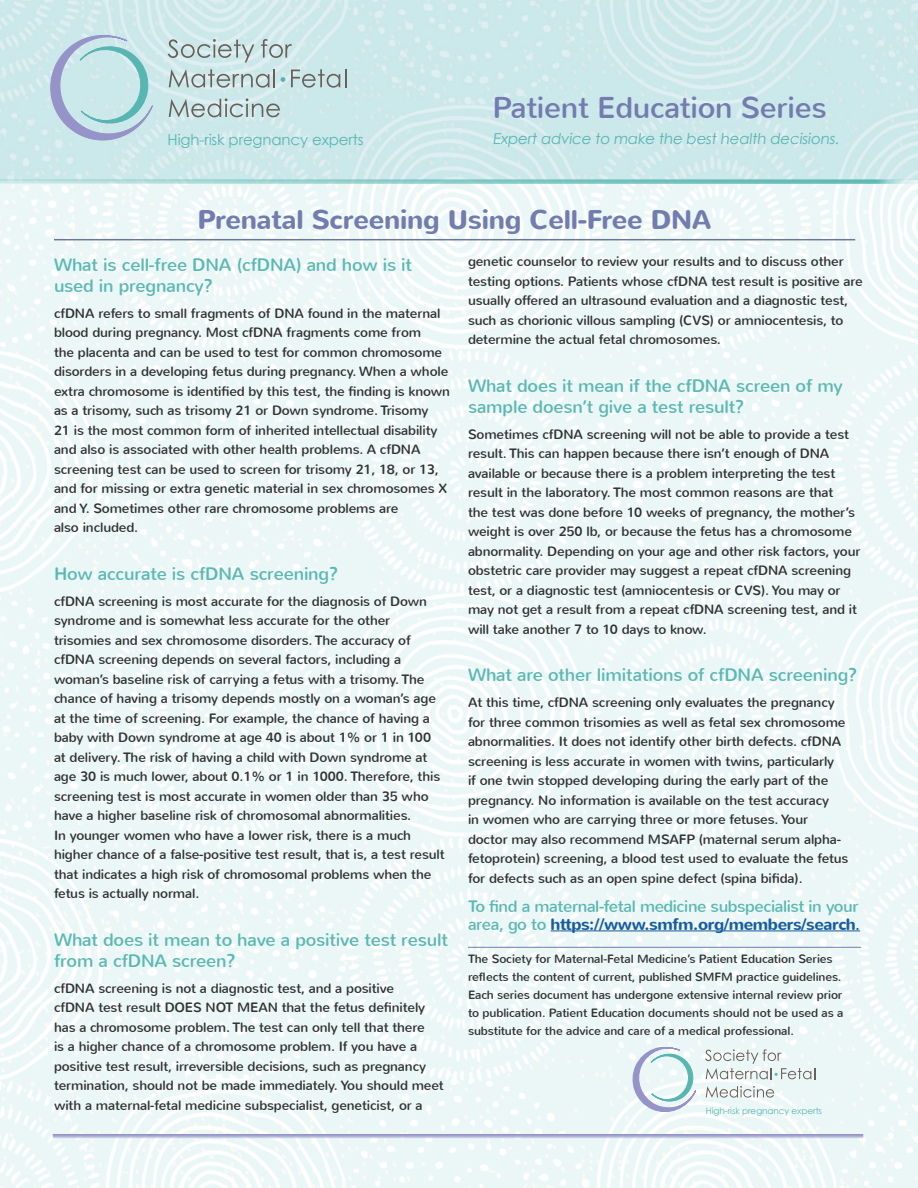
<style>
.page{position:relative;width:918px;height:1188px;background:#fff}
.page>*{position:absolute;margin:0;border:0;box-sizing:border-box;transform-origin:0 0}
.t1{font:30px "Nunito";letter-spacing:-.01em;color:#737cae}
.t2{font:700 27px "Nunito";letter-spacing:-.01em;color:#737cae}
.t3{font:18px/21px "Nunito";letter-spacing:-.01em;color:#5bb8b3}
.t4{font:16.5px/18px "Nunito";letter-spacing:-.025em;color:#5bb8b3}
.t5{font:15px "Century Gothic";letter-spacing:-.01em;color:#57b6b1}
.t6{font:13.5px/19.5px "Nunito";letter-spacing:-.01em;color:#313232}
.t7{font:12px/18px "Nunito";letter-spacing:-.01em;color:#313232}
.t8{font:8.85px "Century Gothic";letter-spacing:-.01em;color:#57b6b1}
.s1{font-weight:700;color:#175d9e}
.s2{color:#175d9e}
</style>
<div class="page">
<img style="left:0;top:0;width:918px;height:1188px">
<svg style="left:0;top:179px;width:918px;height:5px"></svg>
<svg style="left:168px;top:39px;width:86px;height:23px"></svg>
<svg style="left:261px;top:39px;width:31px;height:19px"></svg>
<svg style="left:169px;top:69px;width:106px;height:19px"></svg>
<svg style="left:281px;top:77px;width:4px;height:5px"></svg>
<svg style="left:291px;top:69px;width:56px;height:19px"></svg>
<svg style="left:169px;top:98px;width:111px;height:19px"></svg>
<svg style="left:50px;top:35px;width:103px;height:106px"></svg>
<svg style="left:53px;top:1134px;width:810px;height:4px"></svg>
<hr style="left:54px;top:239px;width:801px;height:1px;background:#6c7793">
<hr style="left:468px;top:947px;width:393px;height:1px;background:#737cae">
<svg style="left:705px;top:1049px;width:110px;height:30px"></svg>
<svg style="left:706px;top:1086px;width:68px;height:12px"></svg>
<svg style="left:633px;top:1047px;width:63px;height:65px"></svg>
<hr style="left:551px;top:931px;width:309px;height:1px;background:#175d9e">
<p class="t5" style="left:168px;top:130px;width:197px">High-risk pregnancy experts</p>
<h1 class="t1" style="left:492px;top:89px;width:336px">Patient Education Series</h1>
<p class="t5" style="left:492px;top:129px;width:350px">Expert advice to make the best health decisions.</p>
<h2 class="t2" style="left:197px;top:201px;width:516px">Prenatal Screening Using Cell-Free DNA</h2>
<h3 class="t3" style="left:54px;top:254px;width:360px">What is cell-free DNA (cfDNA) and how is it used in pregnancy?</h3>
<p class="t6" style="left:54px;top:304px;width:397px">cfDNA refers to small fragments of DNA found in the maternal blood during pregnancy. Most cfDNA fragments come from<br>the placenta and can be used to test for common chromosome disorders in a developing fetus during pregnancy. When a whole extra chromosome is identified by this test, the finding is known as a trisomy, such as trisomy 21 or Down syndrome. Trisomy<br>21 is the most common form of inherited intellectual disability and also is associated with other health problems. A cfDNA screening test can be used to screen for trisomy 21, 18, or 13, and for missing or extra genetic material in sex chromosomes X and Y. Sometimes other rare chromosome problems are<br>also included.</p>
<h3 class="t3" style="left:54px;top:563px;width:286px">How accurate is cfDNA screening?</h3>
<p class="t6" style="left:54px;top:592px;width:392px">cfDNA screening is most accurate for the diagnosis of Down syndrome and is somewhat less accurate for the other trisomies and sex chromosome disorders. The accuracy of cfDNA screening depends on several factors, including a woman’s baseline risk of carrying a fetus with a trisomy. The chance of having a trisomy depends mostly on a woman’s age at the time of screening. For example, the chance of having a baby with Down syndrome at age 40 is about 1% or 1 in 100 at delivery. The risk of having a child with Down syndrome at age 30 is much lower, about 0.1% or 1 in 1000. Therefore, this screening test is most accurate in women older than 35 who have a higher baseline risk of chromosomal abnormalities.<br>In younger women who have a lower risk, there is a much higher chance of a false-positive test result, that is, a test result that indicates a high risk of chromosomal problems when the fetus is actually normal.</p>
<h3 class="t3" style="left:54px;top:929px;width:395px">What does it mean to have a positive test result from a cfDNA screen?</h3>
<p class="t6" style="left:54px;top:979px;width:391px">cfDNA screening is not a diagnostic test, and a positive<br>cfDNA test result DOES NOT MEAN that the fetus definitely has a chromosome problem. The test can only tell that there<br>is a higher chance of a chromosome problem. If you have a positive test result, irreversible decisions, such as pregnancy termination, should not be made immediately. You should meet with a maternal-fetal medicine subspecialist, geneticist, or a</p>
<p class="t6" style="left:468px;top:252px;width:396px">genetic counselor to review your results and to discuss other testing options. Patients whose cfDNA test result is positive are usually offered an ultrasound evaluation and a diagnostic test, such as chorionic villous sampling (CVS) or amniocentesis, to determine the actual fetal chromosomes.</p>
<h3 class="t3" style="left:468px;top:375px;width:376px">What does it mean if the cfDNA screen of my sample doesn’t give a test result?</h3>
<p class="t6" style="left:468px;top:425px;width:394px">Sometimes cfDNA screening will not be able to provide a test result. This can happen because there isn’t enough of DNA available or because there is a problem interpreting the test result in the laboratory. The most common reasons are that<br>the test was done before 10 weeks of pregnancy, the mother’s weight is over 250 lb, or because the fetus has a chromosome abnormality. Depending on your age and other risk factors, your obstetric care provider may suggest a repeat cfDNA screening test, or a diagnostic test (amniocentesis or CVS). You may or may not get a result from a repeat cfDNA screening test, and it will take another 7 to 10 days to know.</p>
<h3 class="t3" style="left:468px;top:665px;width:391px">What are other limitations of cfDNA screening?</h3>
<p class="t6" style="left:468px;top:693px;width:382px">At this time, cfDNA screening only evaluates the pregnancy for three common trisomies as well as fetal sex chromosome abnormalities. It does not identify other birth defects. cfDNA screening is less accurate in women with twins, particularly<br>if one twin stopped developing during the early part of the pregnancy. No information is available on the test accuracy<br>in women who are carrying three or more fetuses. Your doctor may also recommend MSAFP (maternal serum alpha&shy;fetoprotein) screening, a blood test used to evaluate the fetus for defects such as an open spine defect (spina bifida).</p>
<p class="t4" style="left:468px;top:897px;width:394px">To find a maternal-fetal medicine subspecialist in your area, go to <span class="s1">https://www.smfm.org/members/search</span><span class="s2">.</span></p>
<p class="t7" style="left:468px;top:950px;width:377px">The Society for Maternal-Fetal Medicine’s Patient Education Series reflects the content of current, published SMFM practice guidelines.<br>Each series document has undergone extensive internal review prior to publication. Patient Education documents should not be used as a substitute for the advice and care of a medical professional.</p>
<p class="t8" style="left:706px;top:1106px;width:118px">High-risk pregnancy experts</p>
</div>
